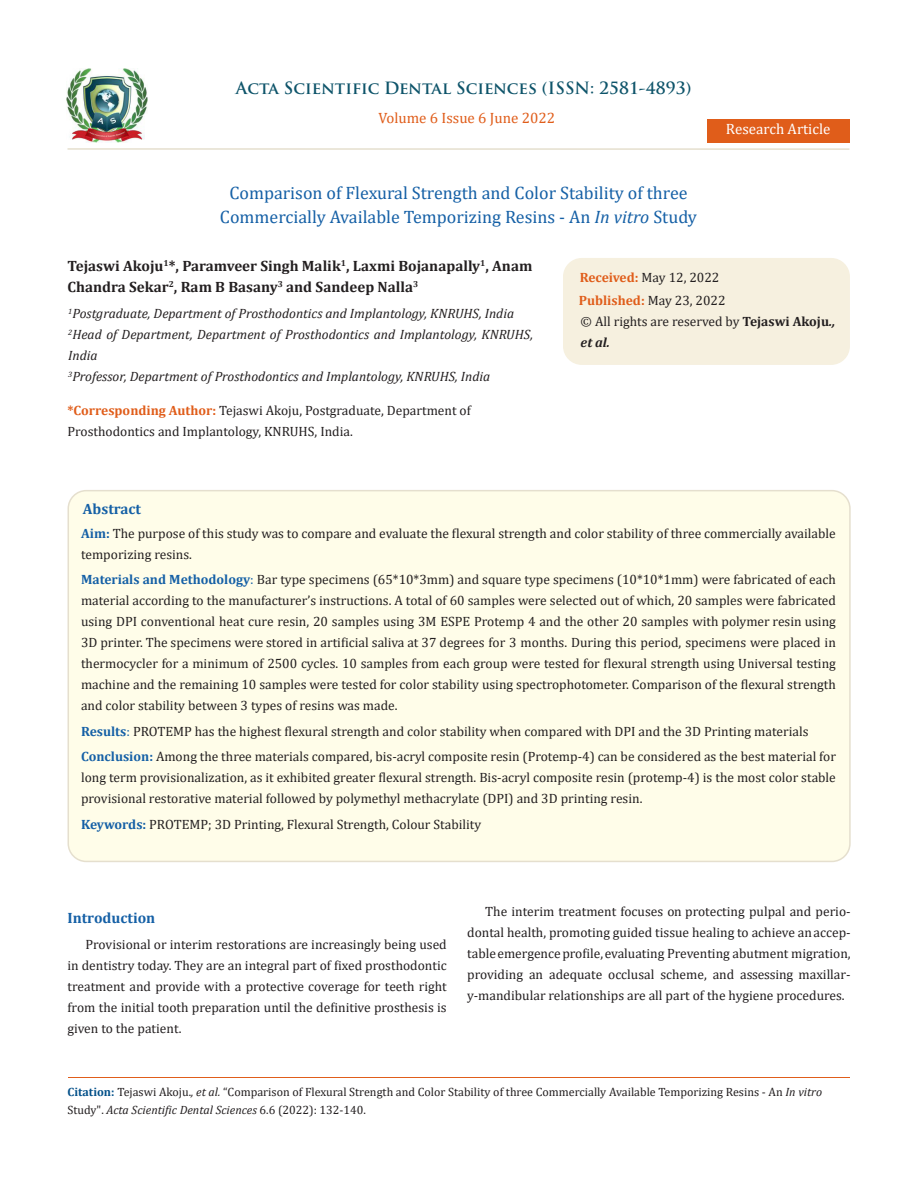
<style>
.page{position:relative;width:917px;height:1188px;background:#fff}
.page>*{position:absolute;margin:0;border:0;box-sizing:border-box;transform-origin:0 0}
.t1{font:18px "Cambria";color:#1560a6}
.t2{font:700 16.5px "Trajan Pro";color:#0e546a}
.t3{font:700 15px/21px "Cambria";color:#231f20}
.t4{font:15px "Cambria";color:#e05d1a}
.t5{font:700 15px "Cambria";color:#1560a6}
.t6{font:15px "Cambria";color:#fff}
.Body_Text{font:13.5px/21px "Cambria";color:#231f20;text-align:justify}
.t7{font:italic 13.5px/21px "Cambria";color:#231f20}
.t8{font:700 13.5px "Cambria";color:#e05d1a}
.t9{font:12px/18px "Cambria";color:#231f20}
.s1{font-style:italic}
.s2{font-weight:700;color:#e05d1a}
.s3{font-weight:400;color:#231f20}
.s4{font-weight:700}
.s5{font-weight:700;font-style:italic}
.s6{font-weight:700;color:#1560a6}
.s7{color:#1560a6}
.s8{font-weight:700;color:#035089}
</style>
<div class="page">
<img style="left:67px;top:68px;width:80px;height:74px">
<div style="left:707px;top:119px;width:142px;height:23px;background:#e05d1a"></div>
<div style="left:563px;top:259px;width:286px;height:105px;background:#f6f0df;border-radius:18px"></div>
<div style="left:563px;top:258px;width:286px;height:107px;border:2px solid #f6f0df;border-radius:18px"></div>
<div style="left:68px;top:491px;width:781px;height:370px;background:#fffde9;border-radius:18px"></div>
<div style="left:67px;top:490px;width:783px;height:372px;border:2px solid #e5dfce;border-radius:18px"></div>
<hr style="left:67px;top:148px;width:782px;height:2px;background:#e5dfce">
<hr style="left:68px;top:1077px;width:781px;height:1px;background:#e05d1a">
<p class="t2" style="left:236px;top:77px;width:457px">Acta Scientific Dental Sciences (ISSN: 2581-4893)</p>
<p class="t4" style="left:378px;top:109px;width:178px">Volume 6 Issue 6 June 2022</p>
<p class="t1" style="left:229px;top:183px;width:460px">Comparison of Flexural Strength and Color Stability of three</p>
<p class="t1" style="left:220px;top:207px;width:478px">Commercially Available Temporizing Resins - An <span class="s1">In vitro</span> Study</p>
<p class="t6" style="left:726px;top:120px;width:106px">Research Article</p>
<p class="t3" style="left:67px;top:255px;width:466px">Tejaswi Akoju<sup>1</sup>*, Paramveer Singh Malik<sup>1</sup>, Laxmi Bojanapally<sup>1</sup>, Anam<br>Chandra Sekar<sup>2</sup>, Ram B Basany<sup>3</sup> and Sandeep Nalla<sup>3</sup></p>
<p class="t7" style="left:68px;top:303px;width:447px"><sup>1</sup>Postgraduate, Department of Prosthodontics and Implantology, KNRUHS, India</p>
<p class="t7" style="left:68px;top:324px;width:466px"><sup>2</sup>Head of Department, Department of Prosthodontics and Implantology, KNRUHS,<br>India</p>
<p class="t7" style="left:68px;top:366px;width:423px"><sup>3</sup>Professor, Department of Prosthodontics and Implantology, KNRUHS, India</p>
<p class="Body_Text" style="left:67px;top:400px;width:405px"><span class="s2">*Corresponding Author:</span> Tejaswi Akoju, Postgraduate, Department of<br>Prosthodontics and Implantology, KNRUHS, India.</p>
<p class="Body_Text" style="left:579px;top:267px;width:141px"><span class="s2">Received:</span> May 12, 2022</p>
<p class="t8" style="left:578px;top:291px;width:148px">Published: <span class="s3">May 23, 2022</span></p>
<p class="Body_Text" style="left:580px;top:311px;width:256px">© All rights are reserved by <span class="s4">Tejaswi Akoju</span><span class="s5">., et al.</span></p>
<p class="t5" style="left:83px;top:498px;width:60px">Abstract</p>
<p class="Body_Text" style="left:81px;top:522px;width:756px"><span class="s6">Aim:</span> The purpose of this study was to compare and evaluate the flexural strength and color stability of three commercially available temporizing resins.</p>
<p class="Body_Text" style="left:81px;top:569px;width:756px"><span class="s6">Materials and Methodology</span><span class="s7">:</span> Bar type specimens (65*10*3mm) and square type specimens (10*10*1mm) were fabricated of each material according to the manufacturer’s instructions. A total of 60 samples were selected out of which, 20 samples were fabricated using DPI conventional heat cure resin, 20 samples using 3M ESPE Protemp 4 and the other 20 samples with polymer resin using 3D printer. The specimens were stored in artificial saliva at 37 degrees for 3 months. During this period, specimens were placed in thermocycler for a minimum of 2500 cycles. 10 samples from each group were tested for flexural strength using Universal testing machine and the remaining 10 samples were tested for color stability using spectrophotometer. Comparison of the flexural strength and color stability between 3 types of resins was made.</p>
<p class="Body_Text" style="left:81px;top:720px;width:729px"><span class="s6">Results</span><span class="s7">:</span> PROTEMP has the highest flexural strength and color stability when compared with DPI and the 3D Printing materials</p>
<p class="Body_Text" style="left:81px;top:746px;width:756px"><span class="s6">Conclusion:</span> Among the three materials compared, bis-acryl composite resin (Protemp-4) can be considered as the best material for long term provisionalization, as it exhibited greater flexural strength. Bis-acryl composite resin (protemp-4) is the most color stable provisional restorative material followed by polymethyl methacrylate (DPI) and 3D printing resin.</p>
<p class="Body_Text" style="left:81px;top:813px;width:402px"><span class="s6">Keywords:</span> PROTEMP; 3D Printing, Flexural Strength, Colour Stability</p>
<p class="t5" style="left:68px;top:908px;width:89px">Introduction</p>
<p class="Body_Text" style="left:68px;top:934px;width:381px;text-indent:18px">Provisional or interim restorations are increasingly being used in dentistry today. They are an integral part of fixed prosthodontic treatment and provide with a protective coverage for teeth right from the initial tooth preparation until the definitive prosthesis is given to the patient.</p>
<p class="Body_Text" style="left:467px;top:901px;width:385px;text-indent:18px">The interim treatment focuses on protecting pulpal and perio&shy;dontal health, promoting guided tissue healing to achieve an accep&shy;table emergence profile, evaluating Preventing abutment migration, providing an adequate occlusal scheme, and assessing maxillar&shy;y-mandibular relationships are all part of the hygiene procedures.</p>
<p class="t9" style="left:68px;top:1083px;width:756px"><span class="s8">Citation:</span> Tejaswi Akoju.<span class="s1">, et al.</span> “Comparison of Flexural Strength and Color Stability of three Commercially Available Temporizing Resins - An <span class="s1">In vitro<br></span>Study". <span class="s1">Acta Scientific Dental Sciences</span> 6.6 (2022): 132-140.</p>
</div>
